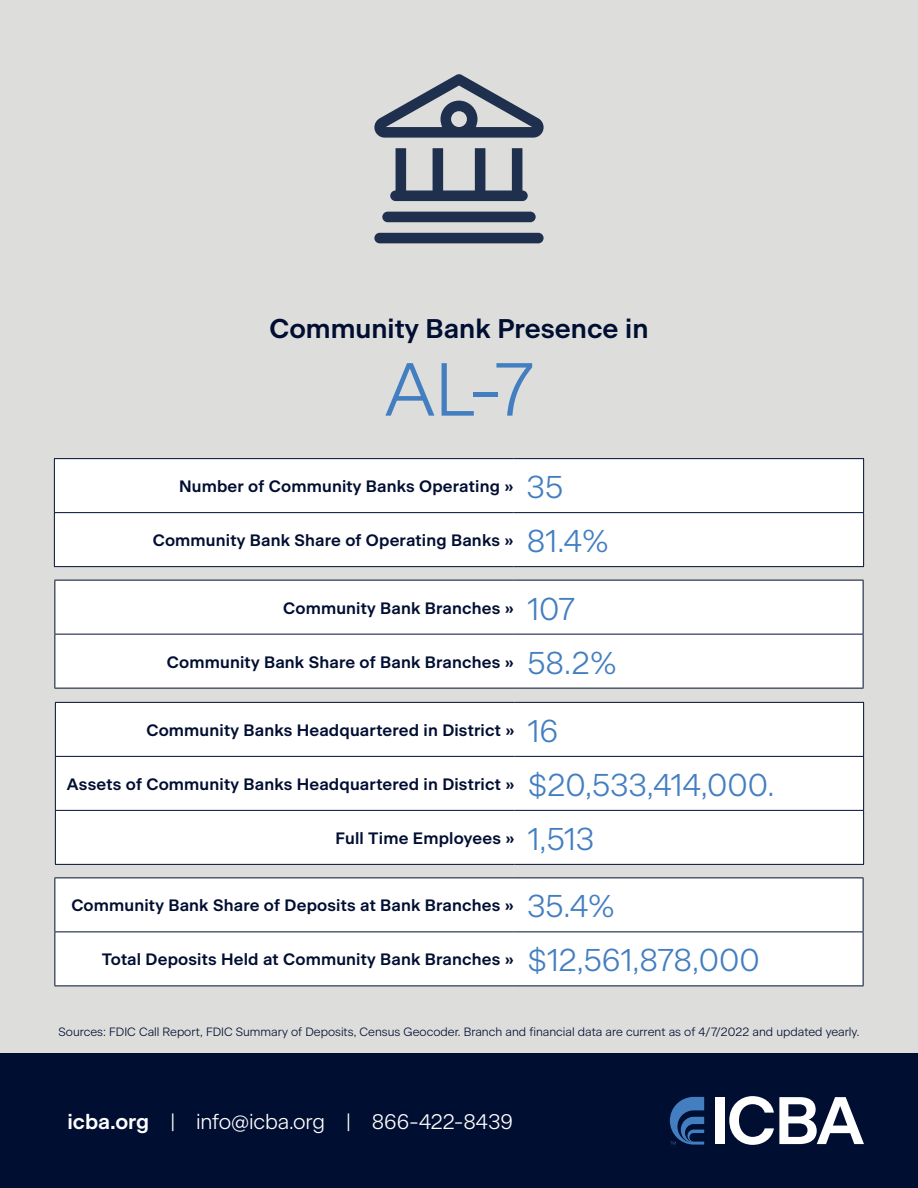
<style>
.page{position:relative;width:918px;height:1188px;background:#fff}
.page>*{position:absolute;margin:0;border:0;box-sizing:border-box;transform-origin:0 0}
.state{font:300 75px "Beausite Classic";color:#437ec1}
.stat{font:300 31.5px "Beausite Classic";color:#437ec1}
.heading{font:600 27px "Beausite Classic";color:#000e31}
.t1{font:300 21px "Beausite Classic";letter-spacing:-.005em;color:#fff}
.stat_text{font:600 16.5px "Beausite Classic";letter-spacing:.01em;color:#000e31}
.t2{font:300 12px "Beausite Classic";color:#000e31}
.s1{font-weight:600}
</style>
<div class="page">
<div style="left:0;top:0;width:918px;height:1053px;background:#dddddb"></div>
<div style="left:0;top:1053px;width:918px;height:135px;background:#000e31"></div>
<div style="left:715px;top:1097px;width:9px;height:47px;background:#fff"></div>
<svg style="left:729px;top:1096px;width:135px;height:49px"></svg>
<svg style="left:670px;top:1097px;width:34px;height:48px"></svg>
<div style="left:55px;top:460px;width:808px;height:106px;background:#fff"></div>
<hr style="left:54px;top:458px;width:459px;height:1px;background:#000e31">
<hr style="left:54px;top:459px;width:1px;height:53px;background:#000e31">
<hr style="left:513px;top:458px;width:351px;height:1px;background:#000e31">
<hr style="left:863px;top:459px;width:1px;height:53px;background:#000e31">
<hr style="left:54px;top:512px;width:459px;height:1px;background:#000e31">
<hr style="left:54px;top:513px;width:1px;height:53px;background:#000e31">
<hr style="left:513px;top:512px;width:351px;height:1px;background:#000e31">
<hr style="left:863px;top:513px;width:1px;height:53px;background:#000e31">
<hr style="left:54px;top:566px;width:459px;height:1px;background:#000e31">
<hr style="left:513px;top:566px;width:351px;height:1px;background:#000e31">
<div style="left:55px;top:581px;width:808px;height:107px;background:#fff"></div>
<hr style="left:54px;top:580px;width:460px;height:1px;background:#000e31">
<hr style="left:54px;top:580px;width:1px;height:54px;background:#000e31">
<hr style="left:514px;top:580px;width:349px;height:1px;background:#000e31">
<hr style="left:863px;top:580px;width:1px;height:54px;background:#000e31">
<hr style="left:54px;top:634px;width:460px;height:1px;background:#000e31">
<hr style="left:54px;top:634px;width:1px;height:54px;background:#000e31">
<hr style="left:514px;top:634px;width:349px;height:1px;background:#000e31">
<hr style="left:863px;top:634px;width:1px;height:54px;background:#000e31">
<hr style="left:54px;top:688px;width:460px;height:1px;background:#000e31">
<hr style="left:514px;top:688px;width:349px;height:1px;background:#000e31">
<div style="left:55px;top:879px;width:808px;height:107px;background:#fff"></div>
<hr style="left:54px;top:878px;width:460px;height:1px;background:#000e31">
<hr style="left:54px;top:878px;width:1px;height:54px;background:#000e31">
<hr style="left:514px;top:878px;width:349px;height:1px;background:#000e31">
<hr style="left:863px;top:878px;width:1px;height:54px;background:#000e31">
<hr style="left:54px;top:932px;width:460px;height:1px;background:#000e31">
<hr style="left:54px;top:932px;width:1px;height:54px;background:#000e31">
<hr style="left:514px;top:932px;width:349px;height:1px;background:#000e31">
<hr style="left:863px;top:932px;width:1px;height:54px;background:#000e31">
<hr style="left:54px;top:986px;width:460px;height:1px;background:#000e31">
<hr style="left:514px;top:986px;width:349px;height:1px;background:#000e31">
<div style="left:56px;top:703px;width:807px;height:161px;background:#fff"></div>
<hr style="left:55px;top:702px;width:459px;height:1px;background:#000e31">
<hr style="left:55px;top:703px;width:1px;height:53px;background:#000e31">
<hr style="left:514px;top:702px;width:350px;height:1px;background:#000e31">
<hr style="left:863px;top:703px;width:1px;height:53px;background:#000e31">
<hr style="left:55px;top:756px;width:459px;height:1px;background:#000e31">
<hr style="left:55px;top:757px;width:1px;height:53px;background:#000e31">
<hr style="left:514px;top:756px;width:350px;height:1px;background:#000e31">
<hr style="left:863px;top:757px;width:1px;height:53px;background:#000e31">
<hr style="left:55px;top:810px;width:459px;height:1px;background:#000e31">
<hr style="left:55px;top:811px;width:1px;height:53px;background:#000e31">
<hr style="left:514px;top:810px;width:350px;height:1px;background:#000e31">
<hr style="left:863px;top:811px;width:1px;height:53px;background:#000e31">
<hr style="left:55px;top:864px;width:459px;height:1px;background:#000e31">
<hr style="left:514px;top:864px;width:350px;height:1px;background:#000e31">
<svg style="left:374px;top:74px;width:170px;height:169px"></svg>
<p class="heading" style="left:270px;top:308px;width:380px">Community Bank Presence in</p>
<p class="state" style="left:385px;top:333px;width:150px">AL-7</p>
<p class="stat_text" style="left:179px;top:474px;width:336px">Number of Community Banks Operating »</p>
<p class="stat" style="left:527px;top:463px;width:38px">35</p>
<p class="stat_text" style="left:153px;top:528px;width:362px">Community Bank Share of Operating Banks »</p>
<p class="stat" style="left:527px;top:517px;width:84px">81.4%</p>
<p class="stat_text" style="left:283px;top:595px;width:232px">Community Bank Branches »</p>
<p class="stat" style="left:527px;top:585px;width:49px">107</p>
<p class="stat_text" style="left:167px;top:649px;width:348px">Community Bank Share of Bank Branches »</p>
<p class="stat" style="left:527px;top:639px;width:91px">58.2%</p>
<p class="stat_text" style="left:146px;top:718px;width:370px">Community Banks Headquartered in District »</p>
<p class="stat" style="left:528px;top:707px;width:32px">16</p>
<p class="stat_text" style="left:67px;top:772px;width:449px">Assets of Community Banks Headquartered in District »</p>
<p class="stat" style="left:528px;top:761px;width:248px">$20,533,414,000.</p>
<p class="stat_text" style="left:335px;top:826px;width:180px">Full Time Employees »</p>
<p class="stat" style="left:528px;top:815px;width:68px">1,513</p>
<p class="stat_text" style="left:71px;top:893px;width:444px">Community Bank Share of Deposits at Bank Branches »</p>
<p class="stat" style="left:527px;top:883px;width:89px">35.4%</p>
<p class="stat_text" style="left:102px;top:947px;width:414px">Total Deposits Held at Community Bank Branches »</p>
<p class="stat" style="left:527px;top:937px;width:234px">$12,561,878,000</p>
<p class="t2" style="left:59px;top:1022px;width:802px">Sources: FDIC Call Report, FDIC Summary of Deposits, Census Geocoder. Branch and financial data are current as of 4/7/2022 and updated yearly.</p>
<p class="t1" style="left:68px;top:1106px;width:447px"><span class="s1">icba.org</span> | info@icba.org | 866-422-8439</p>
</div>
